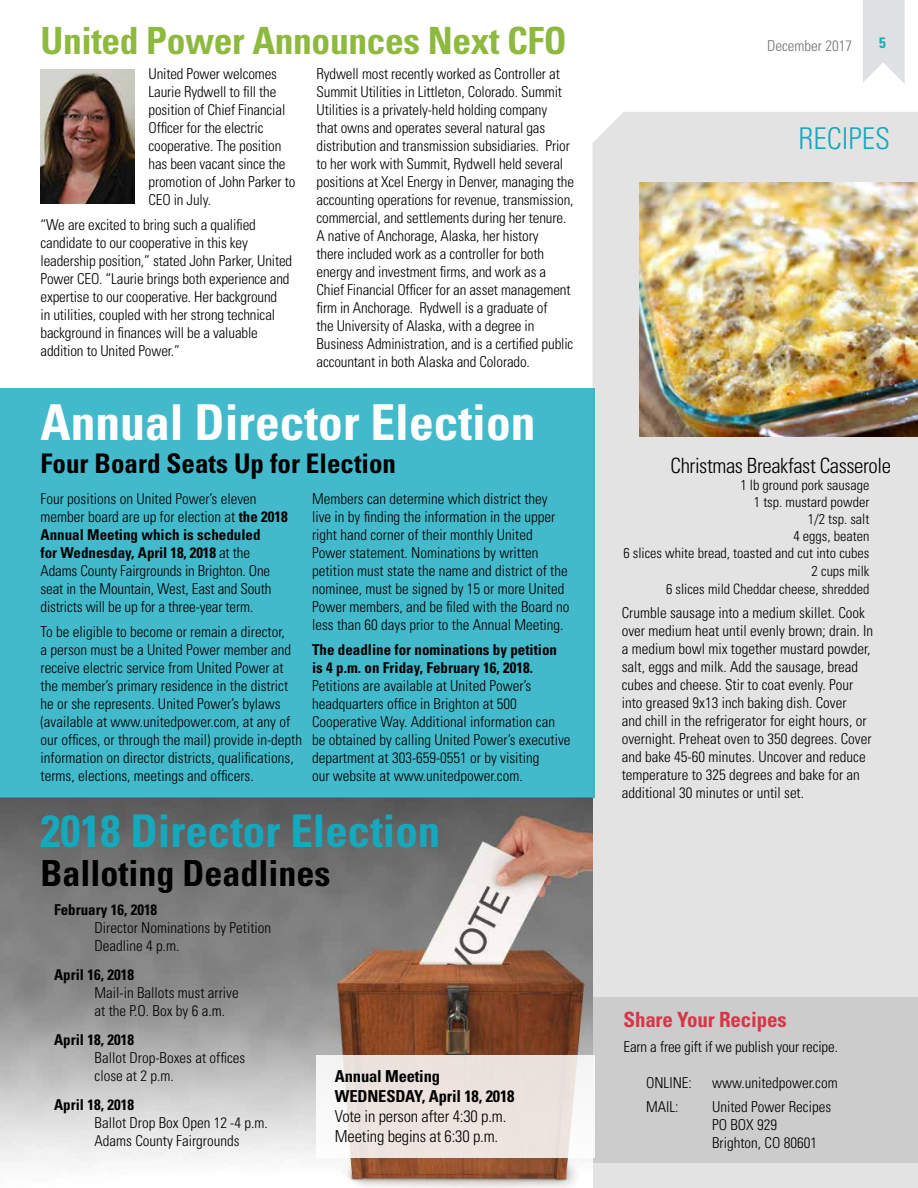
<style>
.page{position:relative;width:918px;height:1188px;background:#fff}
.page>*{position:absolute;margin:0;border:0;box-sizing:border-box;transform-origin:0 0}
.t1{font:700 condensed 49.5px "Univers";color:#fff}
.t2{font:700 condensed 45px "Univers";color:#15a9be}
.t3{font:700 condensed 37.5px "Univers";letter-spacing:-.01em;color:#8db93f}
.t4{font:700 condensed 36px "Univers";color:#000}
.t5{font:300 condensed 30px "Univers";color:#15a9be}
.t6{font:700 condensed 27px "Univers";color:#000}
.t7{font:300 condensed 21px "Univers";letter-spacing:-.02em;color:#000}
.t8{font:700 condensed 21px "Univers";letter-spacing:-.01em;color:#d73648}
.t9{font:300 condensed 16.5px/19.8px "Univers";letter-spacing:-.01em;color:#000}
.t10{font:700 condensed 16.5px/19.8px "Univers";letter-spacing:-.01em;color:#000}
.t11{font:300 condensed 15px/18px "Univers";color:#000}
.t12{font:700 condensed 15px/18px "Univers";color:#000}
.t13{font:300 condensed 15px "Univers";color:#717275}
.t14{font:700 condensed 15px "Univers";color:#15a9be}
.t15{font:300 condensed 14.25px/17.2px "Univers";color:#000;text-align:right}
.s1{font-weight:700}
</style>
<div class="page">
<svg style="left:863px;top:0;width:42px;height:84px;background:#e3e4e5"></svg>
<div style="left:592px;top:112px;width:326px;height:1076px;background:#e3e3e3"></div>
<div style="left:592px;top:997px;width:326px;height:166px;background:#cccccd"></div>
<img style="left:639px;top:182px;width:279px;height:254px">
<img style="left:0;top:798px;width:592px;height:390px">
<svg style="left:316px;top:1055px;width:279px;height:102px;fill:#ede3de"></svg>
<div style="left:0;top:389px;width:595px;height:409px;background:#43bacb"></div>
<img style="left:41px;top:69px;width:94px;height:134px">
<h3 class="t3" style="left:41px;top:18px;width:528px">United Power Announces Next CFO</h3>
<p class="t11" style="left:148px;top:65px;width:148px">United Power welcomes<br>Laurie Rydwell to fill the position of Chief Financial<br>Officer for the electric cooperative. The position has been vacant since the promotion of John Parker to<br>CEO in July.</p>
<p class="t11" style="left:41px;top:216px;width:253px">“We are excited to bring such a qualified candidate to our cooperative in this key leadership position,” stated John Parker, United Power CEO. “Laurie brings both experience and expertise to our cooperative. Her background<br>in utilities, coupled with her strong technical background in finances will be a valuable addition to United Power.”</p>
<p class="t11" style="left:317px;top:65px;width:259px">Rydwell most recently worked as Controller at Summit Utilities in Littleton, Colorado. Summit Utilities is a privately-held holding company<br>that owns and operates several natural gas distribution and transmission subsidiaries. Prior to her work with Summit, Rydwell held several positions at Xcel Energy in Denver, managing the accounting operations for revenue, transmission, commercial, and settlements during her tenure.<br>A native of Anchorage, Alaska, her history<br>there included work as a controller for both energy and investment firms, and work as a Chief Financial Officer for an asset management firm in Anchorage. Rydwell is a graduate of<br>the University of Alaska, with a degree in Business Administration, and is a certified public accountant in both Alaska and Colorado.</p>
<h1 class="t1" style="left:41px;top:392px;width:497px">Annual Director Election</h1>
<h3 class="t6" style="left:41px;top:447px;width:357px">Four Board Seats Up for Election</h3>
<p class="t11" style="left:41px;top:490px;width:249px">Four positions on United Power’s eleven member board are up for election at <span class="s1">the 2018<br>Annual Meeting which is scheduled<br>for Wednesday, April 18, 2018</span> at the Adams County Fairgrounds in Brighton. One seat in the Mountain, West, East and South districts will be up for a three-year term.</p>
<p class="t11" style="left:41px;top:623px;width:263px">To be eligible to become or remain a director,<br>a person must be a United Power member and receive electric service from United Power at the member’s primary residence in the district he or she represents. United Power’s bylaws (available at www.unitedpower.com, at any of our offices, or through the mail) provide in-depth information on director districts, qualifications, terms, elections, meetings and officers.</p>
<p class="t11" style="left:312px;top:490px;width:259px">Members can determine which district they live in by finding the information in the upper right hand corner of their monthly United Power statement. Nominations by written petition must state the name and district of the nominee, must be signed by 15 or more United Power members, and be filed with the Board no less than 60 days prior to the Annual Meeting.</p>
<p class="t12" style="left:312px;top:641px;width:246px">The deadline for nominations by petition is 4 p.m. on Friday, February 16, 2018.</p>
<p class="t11" style="left:312px;top:677px;width:260px">Petitions are available at United Power’s headquarters office in Brighton at 500<br>Cooperative Way. Additional information can be obtained by calling United Power’s executive department at 303-659-0551 or by visiting<br>our website at www.unitedpower.com.</p>
<h2 class="t2" style="left:41px;top:804px;width:401px">2018 Director Election</h2>
<h3 class="t4" style="left:41px;top:852px;width:292px">Balloting Deadlines</h3>
<p class="t12" style="left:54px;top:901px;width:105px">February 16, 2018</p>
<p class="t11" style="left:95px;top:919px;width:178px">Director Nominations by Petition<br>Deadline 4 p.m.</p>
<p class="t12" style="left:54px;top:966px;width:81px">April 16, 2018</p>
<p class="t11" style="left:95px;top:984px;width:146px">Mail-in Ballots must arrive at the P.O. Box by 6 a.m.</p>
<p class="t12" style="left:54px;top:1030px;width:81px">April 18, 2018</p>
<p class="t11" style="left:95px;top:1049px;width:152px">Ballot Drop-Boxes at offices close at 2 p.m.</p>
<p class="t12" style="left:54px;top:1095px;width:81px">April 18, 2018</p>
<p class="t11" style="left:95px;top:1113px;width:175px">Ballot Drop Box Open 12 -4 p.m.<br>Adams County Fairgrounds</p>
<p class="t10" style="left:335px;top:1067px;width:181px">Annual Meeting<br>WEDNESDAY, April 18, 2018</p>
<p class="t9" style="left:335px;top:1106px;width:173px">Vote in person after 4:30 p.m.<br>Meeting begins at 6:30 p.m.</p>
<p class="t13" style="left:767px;top:36px;width:86px">December 2017</p>
<p class="t14" style="left:879px;top:34px;width:8px">5</p>
<h3 class="t5" style="left:799px;top:121px;width:93px">RECIPES</h3>
<h3 class="t7" style="left:671px;top:453px;width:222px">Christmas Breakfast Casserole</h3>
<p class="t15" style="left:623px;top:476px;width:248px">1 lb ground pork sausage<br>1 tsp. mustard powder<br>1/2 tsp. salt<br>4 eggs, beaten<br>6 slices white bread, toasted and cut into cubes<br>2 cups milk<br>6 slices mild Cheddar cheese, shredded</p>
<p class="t11" style="left:622px;top:604px;width:253px">Crumble sausage into a medium skillet. Cook over medium heat until evenly brown; drain. In a medium bowl mix together mustard powder, salt, eggs and milk. Add the sausage, bread cubes and cheese. Stir to coat evenly. Pour into greased 9x13 inch baking dish. Cover<br>and chill in the refrigerator for eight hours, or overnight. Preheat oven to 350 degrees. Cover and bake 45-60 minutes. Uncover and reduce temperature to 325 degrees and bake for an additional 30 minutes or until set.</p>
<h3 class="t8" style="left:624px;top:1006px;width:165px">Share Your Recipes</h3>
<p class="t11" style="left:624px;top:1037px;width:216px">Earn a free gift if we publish your recipe.</p>
<p class="t11" style="left:646px;top:1073px;width:47px">ONLINE:</p>
<p class="t11" style="left:712px;top:1073px;width:127px">www.unitedpower.com</p>
<p class="t11" style="left:646px;top:1098px;width:34px">MAIL:</p>
<p class="t11" style="left:712px;top:1098px;width:121px">United Power Recipes<br>PO BOX 929<br>Brighton, CO 80601</p>
</div>
